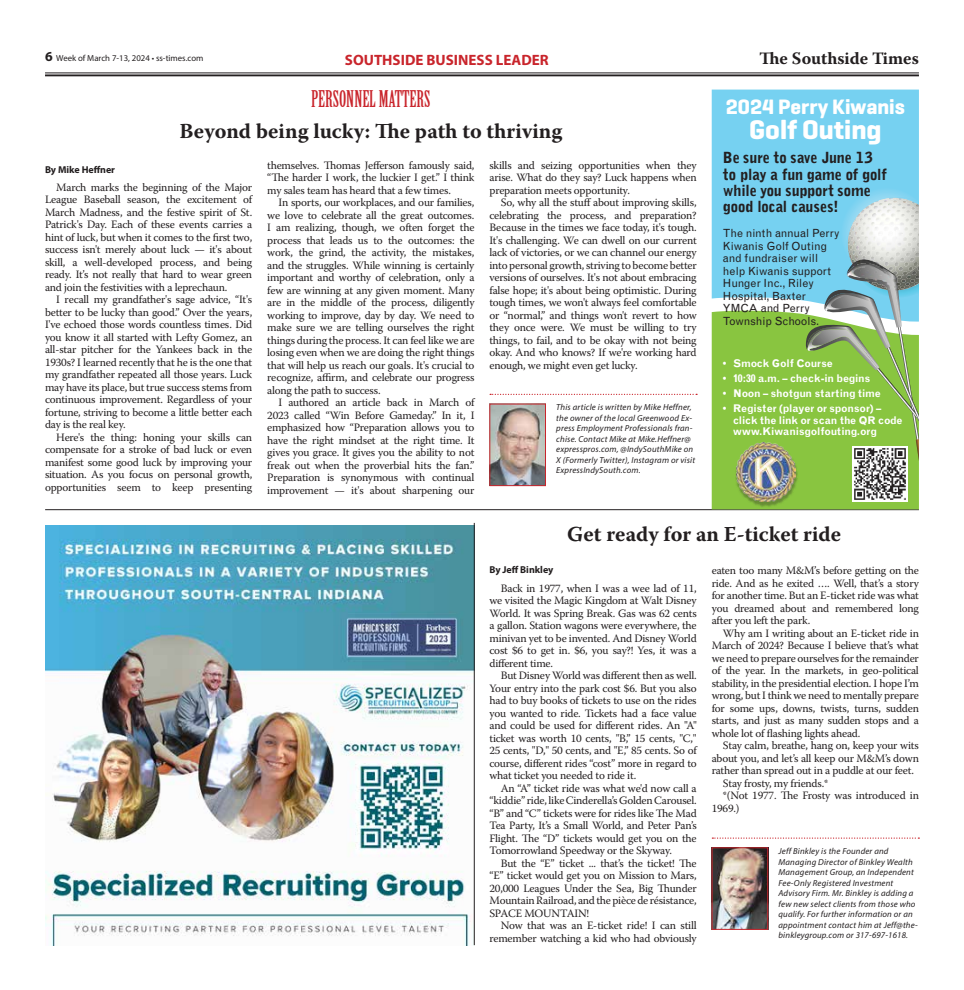
<style>
.page{position:relative;width:964px;height:990px;background:#fff}
.page>*{position:absolute;margin:0;border:0;box-sizing:border-box;transform-origin:0 0}
.t1{font:700 27.5px "Geogrotesque";color:#fff}
.t2{font:22.5px "Birch Std";color:#c9252c}
.t3{font:700 21.25px "Warnock Pro";color:#231f20}
.t4{font:700 21.25px "Geogrotesque";color:#fff}
.t5{font:700 17.38px "Warnock Pro";color:#231f20}
.t6{font:900 15px/16.2px "Grotesque MT Std";letter-spacing:-.02em;color:#231f20}
.t7{font:700 15px "Myriad Pro";color:#c9252c}
.t8{font:11.25px/12.5px "Warnock Pro";letter-spacing:-.02em;color:#231f20;text-align:justify}
.t9{font:11.25px/12.5px "Grotesque MT Std";color:#231f20}
.t10{font:700 10.62px/11.2px "Grotesque MT Std";letter-spacing:-.01em;color:#fff;scale:.96 1}
.t11{font:700 10px "Myriad Pro";letter-spacing:-.005em;color:#231f20}
.t12{font:italic 8.75px/10.5px "Myriad Pro";letter-spacing:.02em;color:#231f20}
.t13{font:8.75px "Myriad Pro";color:#231f20}
.s1{font-weight:700;font-size:13.75px}
</style>
<div class="page">
<img style="left:45px;top:525px;width:428px;height:420px">
<hr style="left:45px;top:73px;width:873px;height:1px;background:#231f20">
<hr style="left:45px;top:74px;width:873px;height:2px;background:#231f20">
<hr style="left:473px;top:523px;width:1px;height:422px;background:#231f20">
<svg style="left:490px;top:394px;width:206px;height:1px"></svg>
<img style="left:491px;top:406px;width:52px;height:78px">
<div style="left:489px;top:404px;width:56px;height:82px;border:1px solid #c9252c"></div>
<svg style="left:712px;top:838px;width:206px;height:1px"></svg>
<img style="left:713px;top:850px;width:52px;height:78px">
<div style="left:711px;top:848px;width:56px;height:82px;border:1px solid #c9252c"></div>
<hr style="left:45px;top:509px;width:873px;height:1px;background:#231f20">
<div style="left:711px;top:322px;width:207px;height:187px;background:#89c540"></div>
<svg style="left:711px;top:90px;width:207px;height:232px;background:#7cd2ec"></svg>
<svg style="left:805px;top:188px;width:114px;height:273px;background:#93c492"></svg>
<img style="left:824px;top:306px;width:17px;height:6px">
<img style="left:825px;top:296px;width:18px;height:13px">
<img style="left:875px;top:247px;width:40px;height:10px">
<img style="left:876px;top:206px;width:36px;height:4px">
<img style="left:881px;top:198px;width:28px;height:5px">
<img style="left:853px;top:216px;width:21px;height:10px">
<div style="left:734px;top:444px;width:64px;height:63px;background:#231f20;opacity:.35"></div>
<img style="left:736px;top:443px;width:59px;height:59px">
<img style="left:851px;top:446px;width:56px;height:56px">
<p class="t13" style="left:45px;top:53px;width:160px"><span class="s1">6</span> Week of March 7-13, 2024 • ss-times.com</p>
<h3 class="t5" style="left:759px;top:48px;width:161px">The Southside Times</h3>
<h3 class="t7" style="left:345px;top:50px;width:205px">SOUTHSIDE BUSINESS LEADER</h3>
<h2 class="t2" style="left:311px;top:86px;width:121px">PERSONNEL MATTERS</h2>
<h3 class="t3" style="left:179px;top:118px;width:384px">Beyond being lucky: The path to thriving</h3>
<p class="t11" style="left:45px;top:163px;width:71px">By Mike Heffner</p>
<p class="t8" style="left:45px;top:181px;width:209px;text-indent:11px">March marks the beginning of the Major League Baseball season, the excitement of March Madness, and the festive spirit of St.<br>Patrick's Day. Each of these events carries a hint of luck, but when it comes to the first two, success isn't merely about luck — it's about skill, a well-developed process, and being ready. It’s not really that hard to wear green and join the festivities with a leprechaun.</p>
<p class="t8" style="left:45px;top:293px;width:209px;text-indent:11px">I recall my grandfather's sage advice, “It's better to be lucky than good.” Over the years, I've echoed those words countless times. Did you know it all started with Lefty Gomez, an all-star pitcher for the Yankees back in the 1930s? I learned recently that he is the one that my grandfather repeated all those years. Luck may have its place, but true success stems from continuous improvement. Regardless of your fortune, striving to become a little better each day is the real key.</p>
<p class="t8" style="left:45px;top:431px;width:209px;text-indent:11px">Here's the thing: honing your skills can compensate for a stroke of bad luck or even manifest some good luck by improving your situation. As you focus on personal growth, opportunities seem to keep presenting</p>
<p class="t8" style="left:267px;top:159px;width:208px">themselves. Thomas Jefferson famously said, “The harder I work, the luckier I get.” I think my sales team has heard that a few times.</p>
<p class="t8" style="left:267px;top:196px;width:209px;text-indent:11px">In sports, our workplaces, and our families, we love to celebrate all the great outcomes.<br>I am realizing, though, we often forget the process that leads us to the outcomes: the work, the grind, the activity, the mistakes, and the struggles. While winning is certainly important and worthy of celebration, only a few are winning at any given moment. Many are in the middle of the process, diligently working to improve, day by day. We need to make sure we are telling ourselves the right things during the process. It can feel like we are losing even when we are doing the right things that will help us reach our goals. It's crucial to recognize, affirm, and celebrate our progress along the path to success.</p>
<p class="t8" style="left:267px;top:396px;width:209px;text-indent:11px">I authored an article back in March of 2023 called “Win Before Gameday.” In it, I emphasized how “Preparation allows you to have the right mindset at the right time. It gives you grace. It gives you the ability to not freak out when the proverbial hits the fan.” Preparation is synonymous with continual improvement — it's about sharpening our</p>
<p class="t8" style="left:489px;top:159px;width:209px">skills and seizing opportunities when they arise. What do they say? Luck happens when preparation meets opportunity.</p>
<p class="t8" style="left:489px;top:196px;width:209px;text-indent:11px">So, why all the stuff about improving skills, celebrating the process, and preparation?<br>Because in the times we face today, it's tough.<br>It's challenging. We can dwell on our current lack of victories, or we can channel our energy into personal growth, striving to become better versions of ourselves. It's not about embracing false hope; it's about being optimistic. During tough times, we won't always feel comfortable or “normal,” and things won't revert to how they once were. We must be willing to try things, to fail, and to be okay with not being okay. And who knows? If we're working hard enough, we might even get lucky.</p>
<p class="t12" style="left:556px;top:402px;width:140px">This article is written by Mike Heffner, the owner of the local Greenwood Ex&shy;press Employment Professionals fran&shy;chise. Contact Mike at Mike.Heffner@ expresspros.com, @IndySouthMike on X (Formerly Twitter), Instagram or visit ExpressIndySouth.com.</p>
<h3 class="t4" style="left:725px;top:94px;width:180px">2024 Perry Kiwanis</h3>
<h1 class="t1" style="left:748px;top:113px;width:134px">Golf Outing</h1>
<h3 class="t6" style="left:722px;top:150px;width:165px">Be sure to save June 13 to play a fun game of golf while you support some good local causes!</h3>
<p class="t9" style="left:722px;top:227px;width:118px">The ninth annual Perry<br>Kiwanis Golf Outing and fundraiser will help Kiwanis support<br>Hunger Inc., Riley<br>Hospital, Baxter<br>YMCA and Perry<br>Township Schools.</p>
<p class="t10" style="left:722px;top:358px;width:116px">• Smock Golf Course</p>
<p class="t10" style="left:722px;top:373px;width:155px">• 10:30 a.m. – check-in begins</p>
<p class="t10" style="left:722px;top:388px;width:166px">• Noon – shotgun starting time</p>
<p class="t10" style="left:732px;top:403px;width:178px;text-indent:-10px">• Register (player or sponsor) – click the link or scan the QR code www.Kiwanisgolfouting.org</p>
<h3 class="t3" style="left:567px;top:521px;width:275px">Get ready for an E-ticket ride</h3>
<p class="t11" style="left:489px;top:564px;width:65px">By Jeff Binkley</p>
<p class="t8" style="left:489px;top:581px;width:209px;text-indent:11px">Back in 1977, when I was a wee lad of 11, we visited the Magic Kingdom at Walt Disney World. It was Spring Break. Gas was 62 cents a gallon. Station wagons were everywhere, the minivan yet to be invented. And Disney World cost $6 to get in. $6, you say?! Yes, it was a different time.</p>
<p class="t8" style="left:489px;top:669px;width:209px;text-indent:11px">But Disney World was different then as well.<br>Your entry into the park cost $6. But you also had to buy books of tickets to use on the rides you wanted to ride. Tickets had a face value and could be used for different rides. An "A" ticket was worth 10 cents, "B,” 15 cents, "C," 25 cents, "D," 50 cents, and "E,” 85 cents. So of course, different rides “cost” more in regard to what ticket you needed to ride it.</p>
<p class="t8" style="left:489px;top:781px;width:209px;text-indent:11px">An “A” ticket ride was what we'd now call a “kiddie” ride, like Cinderella’s Golden Carousel. “B” and “C” tickets were for rides like The Mad Tea Party, It’s a Small World, and Peter Pan’s Flight. The “D” tickets would get you on the Tomorrowland Speedway or the Skyway.</p>
<p class="t8" style="left:489px;top:856px;width:209px;text-indent:11px">But the “E” ticket ... that’s the ticket! The “E” ticket would get you on Mission to Mars, 20,000 Leagues Under the Sea, Big Thunder Mountain Railroad, and the pièce de résistance, SPACE MOUNTAIN!</p>
<p class="t8" style="left:489px;top:919px;width:209px;text-align:right">Now that was an E-ticket ride! I can still remember watching a kid who had obviously</p>
<p class="t8" style="left:711px;top:564px;width:209px">eaten too many M&amp;M’s before getting on the ride. And as he exited …. Well, that’s a story for another time. But an E-ticket ride was what you dreamed about and remembered long after you left the park.</p>
<p class="t8" style="left:711px;top:627px;width:209px;text-indent:11px">Why am I writing about an E-ticket ride in March of 2024? Because I believe that’s what we need to prepare ourselves for the remainder of the year. In the markets, in geo-political stability, in the presidential election. I hope I’m wrong, but I think we need to mentally prepare for some ups, downs, twists, turns, sudden starts, and just as many sudden stops and a whole lot of flashing lights ahead.</p>
<p class="t8" style="left:722px;top:739px;width:197px">Stay calm, breathe, hang on, keep your wits</p>
<p class="t8" style="left:711px;top:752px;width:209px">about you, and let’s all keep our M&amp;M’s down</p>
<p class="t8" style="left:711px;top:764px;width:204px">rather than spread out in a puddle at our feet.</p>
<p class="t8" style="left:722px;top:777px;width:107px">Stay frosty, my friends.*</p>
<p class="t8" style="left:722px;top:789px;width:197px">*(Not 1977. The Frosty was introduced in</p>
<p class="t8" style="left:711px;top:802px;width:29px">1969.)</p>
<p class="t12" style="left:778px;top:846px;width:140px">Jeff Binkley is the Founder and Managing Director of Binkley Wealth Management Group, an Independent Fee-Only Registered Investment Advisory Firm. Mr. Binkley is adding a few new select clients from those who qualify. For further information or an appointment contact him at Jeff@the&shy;binkleygroup.com or 317-697-1618.</p>
</div>
